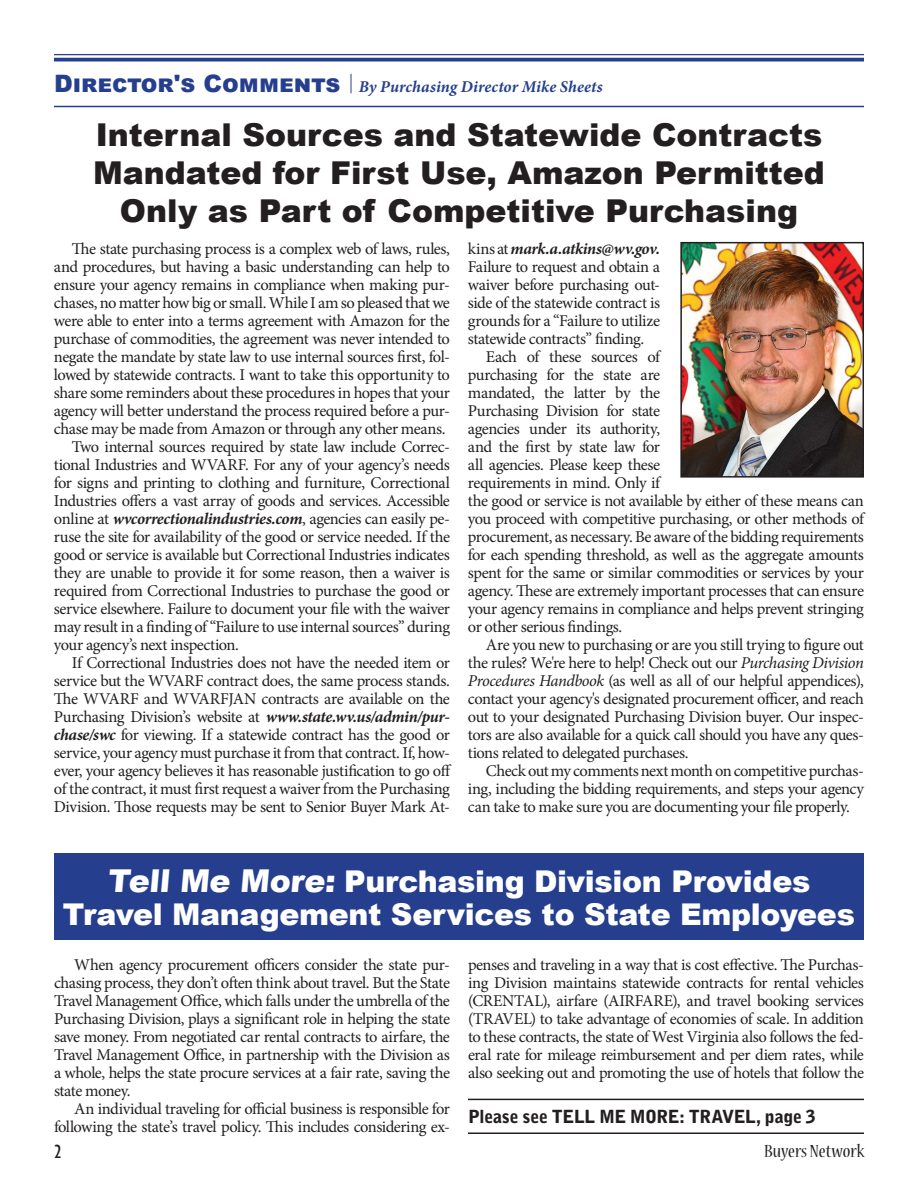
<style>
.page{position:relative;width:918px;height:1188px;background:#fff}
.page>*{position:absolute;margin:0;border:0;box-sizing:border-box;transform-origin:0 0}
.t1{font:900 31.5px/37.8px "Arial";color:#231f20;text-align:center}
.t2{font:900 30px/33px "Arial";letter-spacing:-.01em;color:#fff;text-align:center}
.t3{font:900 24px "Arial";color:#253f8e}
.t4{font:condensed 19.5px "Nueva Std";color:#231f20;scale:1.08 1}
.t5{font:condensed 19.5px "Gill Sans";color:#231f20;scale:1.08 1}
.t6{font:900 18px "Bell Gothic Std";letter-spacing:-.02em;color:#231f20}
.t7{font:16.5px/18px "Minion Pro";letter-spacing:-.03em;color:#231f20;text-align:justify}
.t8{font:italic 700 16.5px "Minion Pro";letter-spacing:.005em;color:#253f8e}
.t9{font:italic 700 16.5px "Minion Pro";letter-spacing:-.025em;color:#231f20}
.s1{font-weight:700;font-style:italic}
.s2{font-weight:400;font-style:normal}
.s3{font-style:italic}
.s4{font-size:31.5px}
</style>
<div class="page">
<hr style="left:54px;top:54px;width:810px;height:1px;background:#253f8e">
<svg style="left:54px;top:58px;width:810px;height:4px;background:#40569c"></svg>
<hr style="left:54px;top:106px;width:810px;height:1px;background:#253f8e">
<img style="left:683px;top:245px;width:178px;height:230px">
<div style="left:680px;top:242px;width:184px;height:236px;border:2px solid #231f20"></div>
<svg style="left:351px;top:74px;width:1px;height:19px"></svg>
<hr style="left:468px;top:1099px;width:396px;height:1px;background:#231f20">
<hr style="left:468px;top:1132px;width:396px;height:2px;background:#231f20">
<div style="left:54px;top:854px;width:810px;height:86px;background:#253f8e"></div>
<h3 class="t3" style="left:54px;top:66px;width:288px">Director's Comments</h3>
<h1 class="t1" style="left:93px;top:115px;width:733px">Internal Sources and Statewide Contracts<br>Mandated for First Use, Amazon Permitted<br>Only as Part of Competitive Purchasing</h1>
<p class="t8" style="left:359px;top:75px;width:245px">By Purchasing Director Mike Sheets</p>
<p class="t7" style="left:72px;top:240px;width:380px">The state purchasing process is a complex web of laws, rules,</p>
<p class="t7" style="left:54px;top:258px;width:398px">and procedures, but having a basic understanding can help to</p>
<p class="t7" style="left:54px;top:276px;width:397px">ensure your agency remains in compliance when making pur-</p>
<p class="t7" style="left:54px;top:294px;width:398px">chases, no matter how big or small. While I am so pleased that we</p>
<p class="t7" style="left:54px;top:312px;width:397px">were able to enter into a terms agreement with Amazon for the</p>
<p class="t7" style="left:54px;top:330px;width:398px">purchase of commodities, the agreement was never intended to</p>
<p class="t7" style="left:54px;top:348px;width:397px">negate the mandate by state law to use internal sources first, fol-</p>
<p class="t7" style="left:54px;top:366px;width:398px">lowed by statewide contracts. I want to take this opportunity to</p>
<p class="t7" style="left:54px;top:384px;width:398px">share some reminders about these procedures in hopes that your</p>
<p class="t7" style="left:54px;top:402px;width:397px">agency will better understand the process required before a pur-</p>
<p class="t7" style="left:54px;top:420px;width:393px">chase may be made from Amazon or through any other means.</p>
<p class="t7" style="left:72px;top:438px;width:379px">Two internal sources required by state law include Correc-</p>
<p class="t7" style="left:54px;top:456px;width:397px">tional Industries and WVARF. For any of your agency’s needs</p>
<p class="t7" style="left:54px;top:474px;width:397px">for signs and printing to clothing and furniture, Correctional</p>
<p class="t7" style="left:54px;top:492px;width:397px">Industries offers a vast array of goods and services. Accessible</p>
<p class="t7" style="left:54px;top:510px;width:397px">online at <span class="s1">wvcorrectionalindustries.com</span>, agencies can easily pe-</p>
<p class="t7" style="left:54px;top:528px;width:398px">ruse the site for availability of the good or service needed. If the</p>
<p class="t7" style="left:54px;top:546px;width:397px">good or service is available but Correctional Industries indicates</p>
<p class="t7" style="left:54px;top:564px;width:397px">they are unable to provide it for some reason, then a waiver is</p>
<p class="t7" style="left:54px;top:582px;width:397px">required from Correctional Industries to purchase the good or</p>
<p class="t7" style="left:54px;top:600px;width:398px">service elsewhere. Failure to document your file with the waiver</p>
<p class="t7" style="left:54px;top:618px;width:398px">may result in a finding of “Failure to use internal sources” during</p>
<p class="t7" style="left:54px;top:636px;width:186px">your agency’s next inspection.</p>
<p class="t7" style="left:72px;top:654px;width:380px">If Correctional Industries does not have the needed item or</p>
<p class="t7" style="left:54px;top:672px;width:397px">service but the WVARF contract does, the same process stands.</p>
<p class="t7" style="left:54px;top:690px;width:398px">The WVARF and WVARFJAN contracts are available on the</p>
<p class="t7" style="left:54px;top:708px;width:397px">Purchasing Division’s website at <span class="s1">www.state.wv.us/admin/pur-</span></p>
<p class="t7" style="left:54px;top:726px;width:397px"><span class="s1">chase/swc</span> for viewing. If a statewide contract has the good or</p>
<p class="t7" style="left:54px;top:744px;width:397px">service, your agency must purchase it from that contract. If, how-</p>
<p class="t7" style="left:54px;top:762px;width:399px">ever, your agency believes it has reasonable justification to go off</p>
<p class="t7" style="left:54px;top:780px;width:398px">of the contract, it must first request a waiver from the Purchasing</p>
<p class="t7" style="left:54px;top:798px;width:397px">Division. Those requests may be sent to Senior Buyer Mark At-</p>
<p class="t9" style="left:468px;top:237px;width:194px"><span class="s2">kins at</span> mark.a.atkins@wv.gov.</p>
<p class="t7" style="left:468px;top:258px;width:194px">Failure to request and obtain a</p>
<p class="t7" style="left:468px;top:276px;width:194px">waiver before purchasing out-</p>
<p class="t7" style="left:468px;top:294px;width:194px">side of the statewide contract is</p>
<p class="t7" style="left:468px;top:312px;width:194px">grounds for a “Failure to utilize</p>
<p class="t7" style="left:468px;top:330px;width:178px">statewide contracts” finding.</p>
<p class="t7" style="left:486px;top:348px;width:176px">Each of these sources of</p>
<p class="t7" style="left:468px;top:366px;width:194px">purchasing for the state are</p>
<p class="t7" style="left:468px;top:384px;width:194px">mandated, the latter by the</p>
<p class="t7" style="left:468px;top:402px;width:194px">Purchasing Division for state</p>
<p class="t7" style="left:468px;top:420px;width:194px">agencies under its authority,</p>
<p class="t7" style="left:468px;top:438px;width:194px">and the first by state law for</p>
<p class="t7" style="left:468px;top:456px;width:194px">all agencies. Please keep these</p>
<p class="t7" style="left:468px;top:474px;width:194px">requirements in mind. Only if</p>
<p class="t7" style="left:468px;top:492px;width:398px">the good or service is not available by either of these means can</p>
<p class="t7" style="left:468px;top:510px;width:397px">you proceed with competitive purchasing, or other methods of</p>
<p class="t7" style="left:468px;top:528px;width:397px">procurement, as necessary. Be aware of the bidding requirements</p>
<p class="t7" style="left:468px;top:546px;width:397px">for each spending threshold, as well as the aggregate amounts</p>
<p class="t7" style="left:468px;top:564px;width:397px">spent for the same or similar commodities or services by your</p>
<p class="t7" style="left:468px;top:582px;width:398px">agency. These are extremely important processes that can ensure</p>
<p class="t7" style="left:468px;top:600px;width:397px">your agency remains in compliance and helps prevent stringing</p>
<p class="t7" style="left:468px;top:618px;width:156px">or other serious findings.</p>
<p class="t7" style="left:486px;top:636px;width:379px">Are you new to purchasing or are you still trying to figure out</p>
<p class="t7" style="left:468px;top:654px;width:397px">the rules? We're here to help! Check out our <span class="s3">Purchasing Division</span></p>
<p class="t7" style="left:468px;top:672px;width:397px"><span class="s3">Procedures Handbook</span> (as well as all of our helpful appendices),</p>
<p class="t7" style="left:468px;top:690px;width:397px">contact your agency's designated procurement officer, and reach</p>
<p class="t7" style="left:468px;top:708px;width:397px">out to your designated Purchasing Division buyer. Our inspec-</p>
<p class="t7" style="left:468px;top:726px;width:397px">tors are also available for a quick call should you have any ques-</p>
<p class="t7" style="left:468px;top:744px;width:222px">tions related to delegated purchases.</p>
<p class="t7" style="left:486px;top:762px;width:379px">Check out my comments next month on competitive purchas-</p>
<p class="t7" style="left:468px;top:780px;width:398px">ing, including the bidding requirements, and steps your agency</p>
<p class="t7" style="left:468px;top:798px;width:383px">can take to make sure you are documenting your file properly.</p>
<h2 class="t2" style="left:63px;top:863px;width:794px"><span class="s4">Tell Me More:</span> Purchasing Division Provides<br>Travel Management Services to State Employees</h2>
<p class="t7" style="left:54px;top:956px;width:398px;text-indent:20px">When agency procurement officers consider the state pur&shy;chasing process, they don’t often think about travel. But the State Travel Management Office, which falls under the umbrella of the Purchasing Division, plays a significant role in helping the state save money. From negotiated car rental contracts to airfare, the Travel Management Office, in partnership with the Division as a whole, helps the state procure services at a fair rate, saving the state money.</p>
<p class="t7" style="left:54px;top:1100px;width:397px;text-align:right">An individual traveling for official business is responsible for following the state’s travel policy. This includes considering ex-</p>
<p class="t7" style="left:468px;top:956px;width:398px">penses and traveling in a way that is cost effective. The Purchas&shy;ing Division maintains statewide contracts for rental vehicles (CRENTAL), airfare (AIRFARE), and travel booking services (TRAVEL) to take advantage of economies of scale. In addition to these contracts, the state of West Virginia also follows the fed&shy;eral rate for mileage reimbursement and per diem rates, while also seeking out and promoting the use of hotels that follow the</p>
<p class="t6" style="left:468px;top:1106px;width:349px">Please see TELL ME MORE: TRAVEL, page 3</p>
<p class="t5" style="left:54px;top:1140px;width:9px">2</p>
<p class="t4" style="left:764px;top:1143px;width:94px">Buyers Network</p>
</div>
